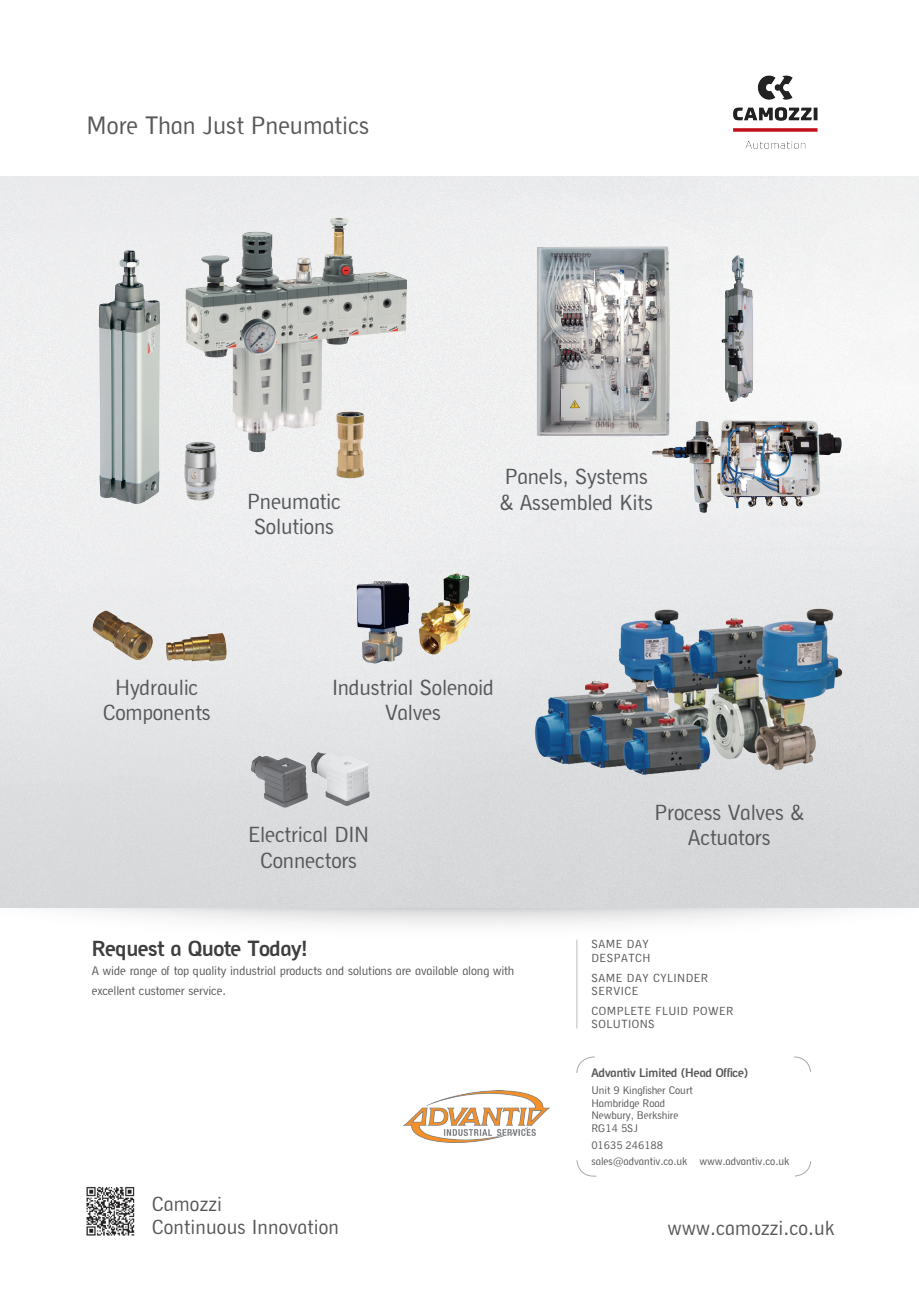
<style>
.page{position:relative;width:919px;height:1289px;background:#fff}
.page>*{position:absolute;margin:0;border:0;box-sizing:border-box;transform-origin:0 0}
.t1{font:24px "Azote MC";letter-spacing:-.01em;color:#57585a}
.t2{font:21px/25.2px "Azote MC";letter-spacing:-.015em;color:#57585a;text-align:center}
.t3{font:700 21px "Azote MC";letter-spacing:-.015em;color:#3e3e3f}
.t4{font:19.5px "Azote MC";color:#57585a}
.t5{font:12px/19.5px "Azote MC";letter-spacing:-.015em;color:#57585a}
.t6{font:700 12px "Azote MC";letter-spacing:-.01em;color:#57585a}
.t7{font:11.25px/13.5px "Azote MC";letter-spacing:.04em;color:#57585a}
.t8{font:10.5px "Azote MC";letter-spacing:-.01em;color:#57585a}
</style>
<div class="page">
<img style="left:0;top:177px;width:918px;height:768px">
<hr style="left:576px;top:939px;width:1px;height:89px;background:#bcbdc0">
<img style="left:86px;top:1186px;width:49px;height:50px">
<img style="left:201px;top:218px;width:137px;height:69px">
<img style="left:99px;top:250px;width:61px;height:254px">
<img style="left:184px;top:441px;width:33px;height:59px">
<img style="left:336px;top:411px;width:28px;height:67px">
<img style="left:512px;top:568px;width:349px;height:285px">
<img style="left:92px;top:610px;width:136px;height:52px">
<img style="left:251px;top:752px;width:118px;height:56px">
<img style="left:418px;top:573px;width:52px;height:82px">
<img style="left:357px;top:581px;width:52px;height:82px">
<img style="left:238px;top:318px;width:41px;height:37px">
<img style="left:537px;top:246px;width:133px;height:190px">
<img style="left:651px;top:420px;width:122px;height:93px">
<img style="left:721px;top:255px;width:32px;height:147px">
<img style="left:733px;top:75px;width:85px;height:74px">
<svg style="left:576px;top:1056px;width:19px;height:17px"></svg>
<svg style="left:794px;top:1056px;width:17px;height:16px"></svg>
<svg style="left:795px;top:1161px;width:16px;height:15px"></svg>
<svg style="left:576px;top:1160px;width:21px;height:16px"></svg>
<img style="left:403px;top:1090px;width:146px;height:52px">
<p class="t1" style="left:87px;top:111px;width:284px">More Than Just Pneumatics</p>
<p class="t2" style="left:247px;top:488px;width:95px">Pneumatic</p>
<p class="t2" style="left:254px;top:514px;width:82px">Solutions</p>
<p class="t2" style="left:504px;top:464px;width:145px">Panels, Systems</p>
<p class="t2" style="left:500px;top:489px;width:155px">&amp; Assembled Kits</p>
<p class="t2" style="left:115px;top:674px;width:85px">Hydraulic</p>
<p class="t2" style="left:103px;top:699px;width:110px">Components</p>
<p class="t2" style="left:332px;top:674px;width:164px">Industrial Solenoid</p>
<p class="t2" style="left:385px;top:699px;width:58px">Valves</p>
<p class="t2" style="left:248px;top:822px;width:123px">Electrical DIN</p>
<p class="t2" style="left:260px;top:847px;width:99px">Connectors</p>
<p class="t2" style="left:654px;top:799px;width:151px">Process Valves &amp;<br>Actuators</p>
<p class="t3" style="left:92px;top:935px;width:218px">Request a Quote Today!</p>
<p class="t5" style="left:92px;top:961px;width:424px">A wide range of top quality industrial products and solutions are available along with excellent customer service.</p>
<p class="t7" style="left:591px;top:937px;width:61px">SAME DAY<br>DESPATCH</p>
<p class="t7" style="left:591px;top:970px;width:118px">SAME DAY CYLINDER<br>SERVICE</p>
<p class="t7" style="left:591px;top:1004px;width:144px">COMPLETE FLUID POWER<br>SOLUTIONS</p>
<p class="t6" style="left:591px;top:1065px;width:158px">Advantiv Limited (Head Office)</p>
<p class="t8" style="left:591px;top:1084px;width:103px">Unit 9 Kingfisher Court</p>
<p class="t8" style="left:591px;top:1096px;width:75px">Hambridge Road</p>
<p class="t8" style="left:591px;top:1109px;width:89px">Newbury, Berkshire</p>
<p class="t8" style="left:591px;top:1121px;width:48px">RG14 5SJ</p>
<p class="t8" style="left:591px;top:1138px;width:73px">01635 246188</p>
<p class="t8" style="left:591px;top:1154px;width:199px">sales@advantiv.co.uk www.advantiv.co.uk</p>
<p class="t4" style="left:152px;top:1192px;width:72px">Camozzi</p>
<p class="t4" style="left:152px;top:1215px;width:189px">Continuous Innovation</p>
<p class="t4" style="left:667px;top:1215px;width:169px">www.camozzi.co.uk</p>
</div>
